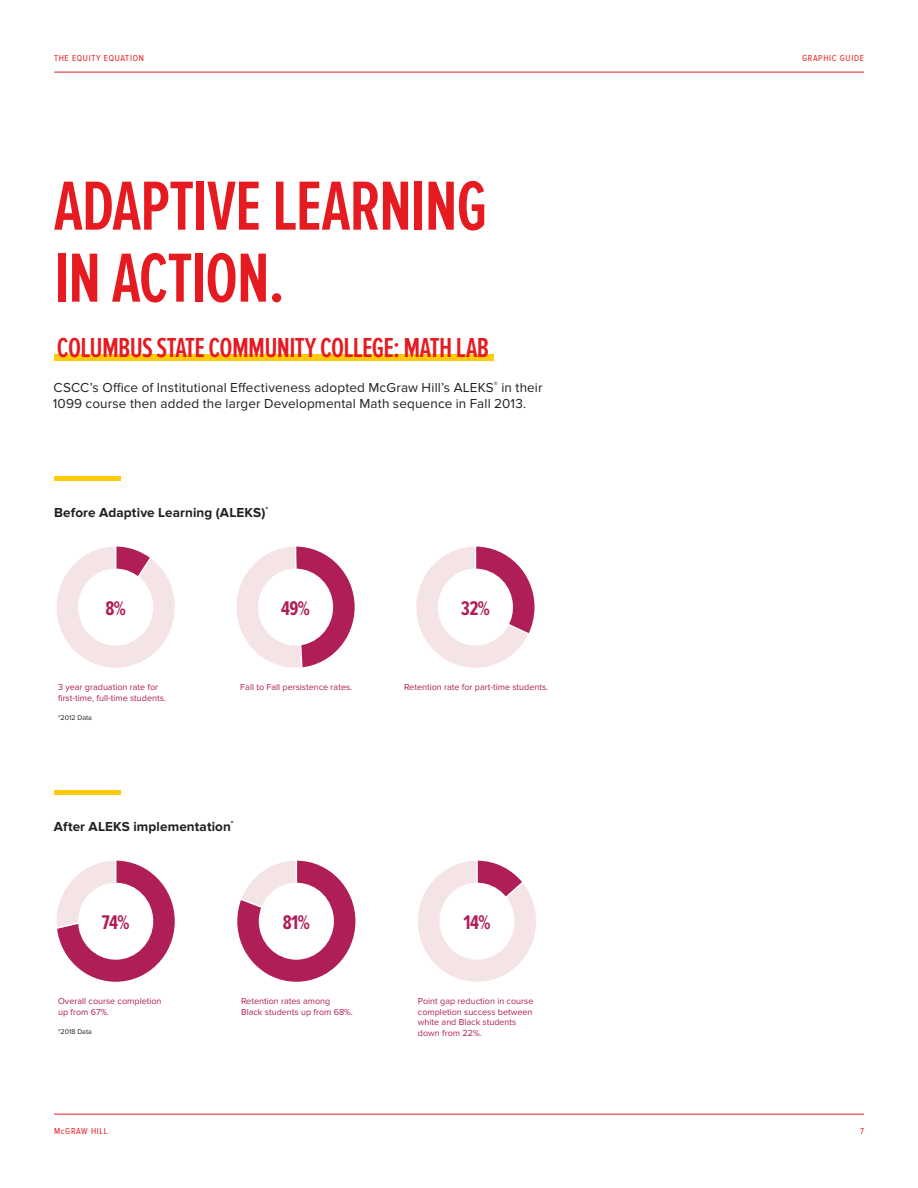
<style>
.page{position:relative;width:918px;height:1188px;background:#fff}
.page>*{position:absolute;margin:0;border:0;box-sizing:border-box;transform-origin:0 0}
.t1{font:600 72px/72px "Proxima Nova Ex Cn";letter-spacing:-.02em;color:#e51b21}
.New_Underline_Text{font:600 28.5px "Proxima Nova Ex Cn";letter-spacing:-.025em;color:#e51b21}
.t2{font:700 20.55px "Proxima Nova Ex Cn";letter-spacing:-.025em;color:#b01e58}
.t3{font:13.5px/16.2px "Proxima Nova";letter-spacing:.01em;color:#231f20}
.t4{font:700 13.5px "Proxima Nova";letter-spacing:.01em;color:#231f20}
.t5{font:9px/10.8px "Proxima Nova";color:#b01e58}
.t6{font:9px "Proxima Nova Cond";letter-spacing:.075em;color:#e51b21}
.t7{font:7.05px "Proxima Nova";color:#231f20}
</style>
<div class="page">
<hr style="left:54px;top:72px;width:810px;height:1px;background:#e51b21">
<hr style="left:54px;top:1114px;width:810px;height:1px;background:#e51b21">
<div style="left:54px;top:354px;width:440px;height:7px;background:#feca0a"></div>
<div style="left:57px;top:547px;width:118px;height:121px;background:#f4e4e5;border-radius:50%"></div>
<div style="left:78px;top:569px;width:75px;height:77px;background:#fff;border-radius:50%"></div>
<svg style="left:115px;top:546px;width:36px;height:45px"></svg>
<div style="left:237px;top:547px;width:118px;height:121px;background:#f4e4e5;border-radius:50%"></div>
<div style="left:258px;top:569px;width:75px;height:77px;background:#fff;border-radius:50%"></div>
<svg style="left:295px;top:546px;width:60px;height:122px"></svg>
<div style="left:416px;top:547px;width:118px;height:121px;background:#f4e4e5;border-radius:50%"></div>
<div style="left:438px;top:569px;width:75px;height:77px;background:#fff;border-radius:50%"></div>
<svg style="left:475px;top:546px;width:59px;height:92px"></svg>
<hr style="left:54px;top:476px;width:66px;height:4px;background:#feca0a">
<svg style="left:237px;top:860px;width:118px;height:122px"></svg>
<div style="left:418px;top:861px;width:118px;height:121px;background:#f4e4e5;border-radius:50%"></div>
<div style="left:439px;top:883px;width:76px;height:77px;background:#fff;border-radius:50%"></div>
<hr style="left:476px;top:857px;width:2px;height:29px;background:#fff">
<svg style="left:477px;top:861px;width:50px;height:60px"></svg>
<svg style="left:57px;top:860px;width:118px;height:122px"></svg>
<hr style="left:54px;top:790px;width:66px;height:4px;background:#feca0a">
<p class="t6" style="left:54px;top:53px;width:91px">THE EQUITY EQUATION</p>
<p class="t6" style="left:802px;top:53px;width:63px">GRAPHIC GUIDE</p>
<p class="t1" style="left:54px;top:172px;width:435px">ADAPTIVE LEARNING<br>IN ACTION.</p>
<p class="New_Underline_Text" style="left:57px;top:332px;width:434px">COLUMBUS STATE COMMUNITY COLLEGE: MATH LAB</p>
<p class="t3" style="left:53px;top:380px;width:491px">CSCC’s Office of Institutional Effectiveness adopted McGraw Hill’s ALEKS<sup>®</sup> in their<br>1099 course then added the larger Developmental Math sequence in Fall 2013.</p>
<p class="t4" style="left:54px;top:504px;width:215px">Before Adaptive Learning (ALEKS)<sup>*</sup></p>
<p class="t2" style="left:105px;top:597px;width:22px">8%</p>
<p class="t2" style="left:281px;top:597px;width:30px">49%</p>
<p class="t2" style="left:461px;top:597px;width:31px">32%</p>
<p class="t5" style="left:58px;top:682px;width:109px">3 year graduation rate for first-time, full-time students.</p>
<p class="t7" style="left:58px;top:713px;width:35px">*2012 Data</p>
<p class="t5" style="left:240px;top:682px;width:114px">Fall to Fall persistence rates.</p>
<p class="t5" style="left:404px;top:682px;width:146px">Retention rate for part-time students.</p>
<p class="t4" style="left:54px;top:818px;width:181px">After ALEKS implementation<sup>*</sup></p>
<p class="t2" style="left:102px;top:911px;width:29px">74%</p>
<p class="t5" style="left:58px;top:996px;width:105px">Overall course completion up from 67%.</p>
<p class="t7" style="left:58px;top:1028px;width:35px">*2018 Data</p>
<p class="t2" style="left:283px;top:911px;width:29px">81%</p>
<p class="t5" style="left:241px;top:996px;width:113px">Retention rates among<br>Black students up from 68%.</p>
<p class="t2" style="left:464px;top:911px;width:28px">14%</p>
<p class="t5" style="left:418px;top:996px;width:117px">Point gap reduction in course completion success between white and Black students down from 22%.</p>
<p class="t6" style="left:54px;top:1126px;width:55px">McGRAW HILL</p>
<p class="t6" style="left:860px;top:1126px;width:5px">7</p>
</div>
